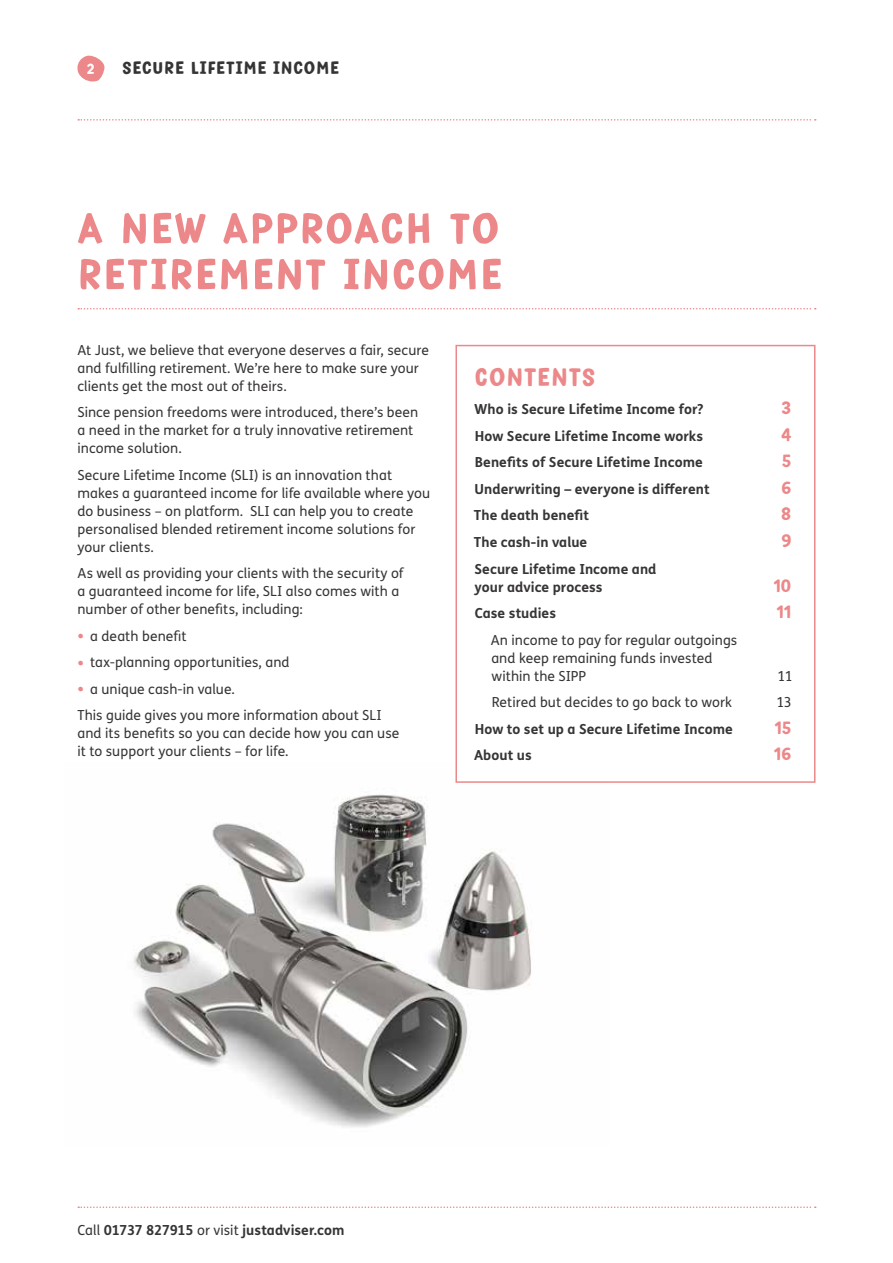
<style>
.page{position:relative;width:893px;height:1263px;background:#fff}
.page>*{position:absolute;margin:0;border:0;box-sizing:border-box;transform-origin:0 0}
.t1{font:51px/45.9px "Just Script";letter-spacing:.035em;color:#ec8889}
.t2{font:30px "Just Script";letter-spacing:.04em;color:#ec8889}
.t3{font:21px "Just Script";letter-spacing:.04em;color:#373434}
.t4{font:21px "Just Script";letter-spacing:.005em;color:#ec8889}
.t5{font:17.25px "Just Script";color:#fff}
.t6{font:13.8px/18px "Just Sans";letter-spacing:.005em;color:#373434}
.t7{font:700 13.8px/18px "Just Sans";letter-spacing:.005em;color:#373434}
.s1{font-family:"Just Script";font-size:19.5px;color:#ec8889}
.s2{font-weight:400}
</style>
<div class="page">
<svg style="left:78px;top:119px;width:738px;height:2px"></svg>
<svg style="left:77px;top:56px;width:27px;height:25px"></svg>
<svg style="left:78px;top:1206px;width:738px;height:2px"></svg>
<img style="left:133px;top:794px;width:399px;height:333px">
<div style="left:455px;top:345px;width:360px;height:438px;border:2px solid #ec8889"></div>
<svg style="left:78px;top:308px;width:738px;height:1px"></svg>
<p class="t5" style="left:87px;top:62px;width:9px">2</p>
<h3 class="t3" style="left:122px;top:60px;width:218px">SECURE LIFETIME INCOME</h3>
<h1 class="t1" style="left:77px;top:206px;width:425px">A NEW APPROACH TO<br>RETIREMENT INCOME</h1>
<p class="t6" style="left:77px;top:341px;width:353px">At Just, we believe that everyone deserves a fair, secure and fulfilling retirement. We’re here to make sure your clients get the most out of theirs.</p>
<p class="t6" style="left:77px;top:403px;width:342px">Since pension freedoms were introduced, there’s been a need in the market for a truly innovative retirement income solution.</p>
<p class="t6" style="left:77px;top:466px;width:354px">Secure Lifetime Income (SLI) is an innovation that makes a guaranteed income for life available where you do business – on platform. SLI can help you to create personalised blended retirement income solutions for your clients.</p>
<p class="t6" style="left:77px;top:564px;width:327px">As well as providing your clients with the security of a guaranteed income for life, SLI also comes with a number of other benefits, including:</p>
<p class="t6" style="left:77px;top:627px;width:111px"><span class="s1">•</span> a death benefit</p>
<p class="t6" style="left:77px;top:653px;width:214px"><span class="s1">•</span> tax-planning opportunities, and</p>
<p class="t6" style="left:77px;top:675px;width:306px;line-height:26.5px"><span class="s1">•</span> a unique cash-in value.<br>This guide gives you more information about SLI</p>
<p class="t6" style="left:77px;top:724px;width:323px">and its benefits so you can decide how you can use it to support your clients – for life.</p>
<h2 class="t2" style="left:475px;top:365px;width:122px">CONTENTS</h2>
<p class="t7" style="left:474px;top:400px;width:231px">Who is Secure Lifetime Income for?</p>
<h3 class="t4" style="left:782px;top:400px;width:11px">3</h3>
<p class="t7" style="left:475px;top:426px;width:230px">How Secure Lifetime Income works</p>
<h3 class="t4" style="left:781px;top:426px;width:12px">4</h3>
<p class="t7" style="left:475px;top:453px;width:230px">Benefits of Secure Lifetime Income</p>
<h3 class="t4" style="left:782px;top:453px;width:10px">5</h3>
<p class="t7" style="left:475px;top:479px;width:237px">Underwriting – everyone is different</p>
<h3 class="t4" style="left:781px;top:479px;width:11px">6</h3>
<p class="t7" style="left:474px;top:506px;width:117px">The death benefit</p>
<h3 class="t4" style="left:781px;top:506px;width:11px">8</h3>
<p class="t7" style="left:474px;top:532px;width:115px">The cash-in value</p>
<h3 class="t4" style="left:781px;top:532px;width:11px">9</h3>
<p class="t7" style="left:474px;top:559px;width:183px">Secure Lifetime Income and your advice process</p>
<h3 class="t4" style="left:774px;top:577px;width:19px">10</h3>
<p class="t7" style="left:475px;top:603px;width:83px">Case studies</p>
<h3 class="t4" style="left:777px;top:603px;width:16px">11</h3>
<p class="t6" style="left:491px;top:630px;width:248px">An income to pay for regular outgoings and keep remaining funds invested within the SIPP</p>
<p class="t6" style="left:778px;top:666px;width:16px">11</p>
<p class="t6" style="left:492px;top:693px;width:242px">Retired but decides to go back to work</p>
<p class="t6" style="left:776px;top:693px;width:17px">13</p>
<p class="t7" style="left:475px;top:719px;width:260px">How to set up a Secure Lifetime Income</p>
<h3 class="t4" style="left:775px;top:719px;width:18px">15</h3>
<p class="t7" style="left:474px;top:745px;width:59px">About us</p>
<h3 class="t4" style="left:774px;top:745px;width:18px">16</h3>
<p class="t7" style="left:77px;top:1221px;width:268px"><span class="s2">Call</span> 01737 827915 <span class="s2">or visit</span> justadviser.com</p>
</div>
